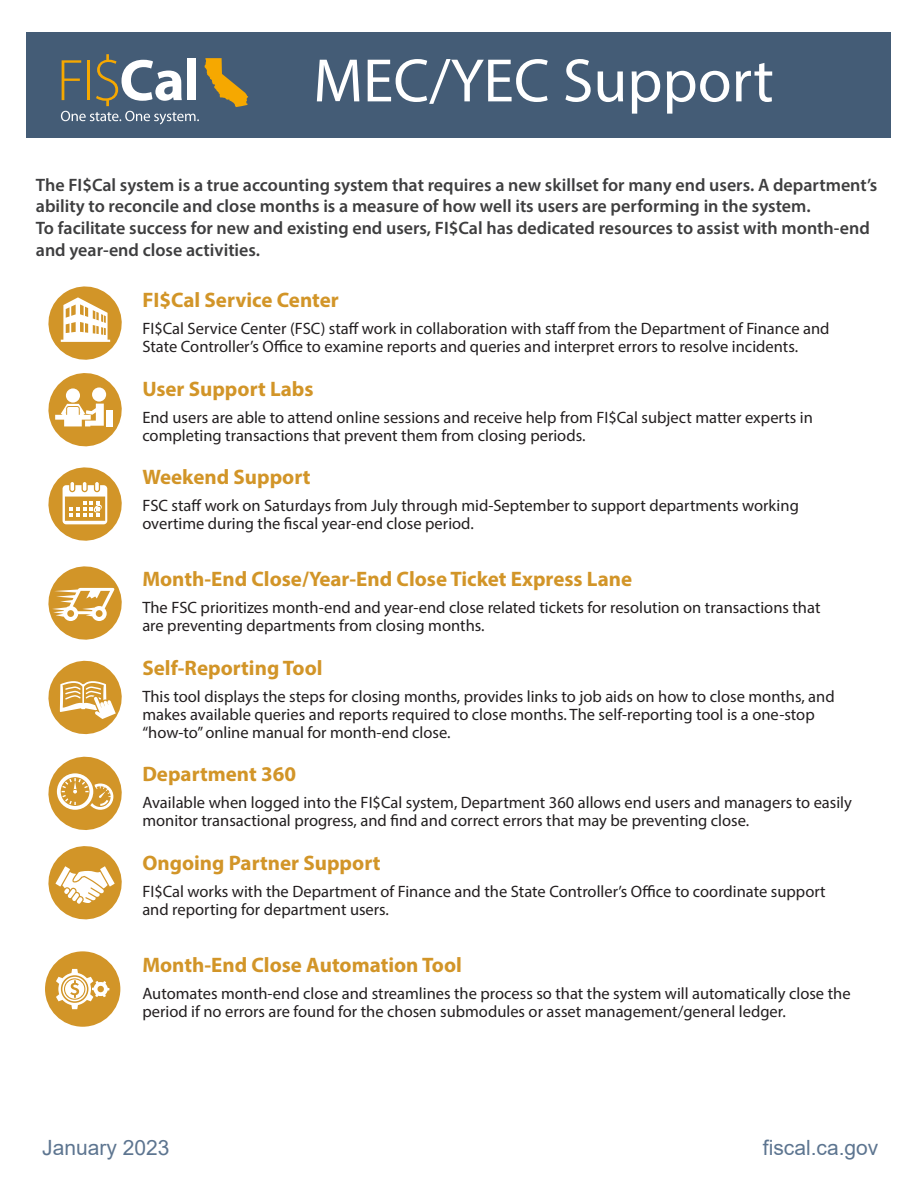
<style>
.page{position:relative;width:918px;height:1188px;background:#fff}
.page>*{position:absolute;margin:0;border:0;box-sizing:border-box;transform-origin:0 0}
.t1{font:61.8px "Myriad Pro";color:#fff}
.t2{font:700 21px "Myriad Pro";color:#d29528}
.t3{font:21px "Arial";color:#5d7590}
.t4{font:600 18px/21.6px "Myriad Pro";color:#3e3e3f}
.t5{font:16.5px/18px "Myriad Pro";color:#231f20}
</style>
<div class="page">
<div style="left:26px;top:32px;width:864px;height:106px;background:#445c76"></div>
<svg style="left:61px;top:54px;width:187px;height:70px"></svg>
<hr style="left:87px;top:60px;width:3px;height:40px;background:#f6a800">
<div style="left:187px;top:58px;width:9px;height:42px;background:#fff"></div>
<svg style="left:48px;top:756px;width:74px;height:74px"></svg>
<svg style="left:48px;top:286px;width:74px;height:161px"></svg>
<div style="left:106px;top:410px;width:6px;height:16px;background:#fff"></div>
<svg style="left:48px;top:467px;width:74px;height:74px"></svg>
<svg style="left:48px;top:566px;width:74px;height:74px"></svg>
<svg style="left:48px;top:660px;width:74px;height:75px"></svg>
<svg style="left:48px;top:846px;width:74px;height:74px"></svg>
<div style="left:45px;top:951px;width:75px;height:76px;background:#d29528;border-radius:50%"></div>
<svg style="left:56px;top:969px;width:53px;height:40px"></svg>
<h1 class="t1" style="left:313px;top:43px;width:462px">MEC/YEC Support</h1>
<p class="t4" style="left:36px;top:174px;width:843px">The FI$Cal system is a true accounting system that requires a new skillset for many end users. A department’s ability to reconcile and close months is a measure of how well its users are performing in the system.<br>To facilitate success for new and existing end users, FI$Cal has dedicated resources to assist with month-end and year-end close activities.</p>
<h2 class="t2" style="left:142px;top:287px;width:198px">FI$Cal Service Center</h2>
<p class="t5" style="left:142px;top:320px;width:689px">FI$Cal Service Center (FSC) sta˜ work in collaboration with sta˜ from the Department of Finance and<br>State Controller’s O°ce to examine reports and queries and interpret errors to resolve incidents.</p>
<h2 class="t2" style="left:142px;top:375px;width:173px">User Support Labs</h2>
<p class="t5" style="left:142px;top:408px;width:672px">End users are able to attend online sessions and receive help from FI$Cal subject matter experts in completing transactions that prevent them from closing periods.</p>
<h2 class="t2" style="left:142px;top:464px;width:170px">Weekend Support</h2>
<p class="t5" style="left:142px;top:497px;width:658px">FSC sta˜ work on Saturdays from July through mid-September to support departments working overtime during the ÿscal year-end close period.</p>
<h2 class="t2" style="left:142px;top:566px;width:491px">Month-End Close/Year-End Close Ticket Express Lane</h2>
<p class="t5" style="left:142px;top:599px;width:680px">The FSC prioritizes month-end and year-end close related tickets for resolution on transactions that are preventing departments from closing months.</p>
<h2 class="t2" style="left:142px;top:654px;width:182px">Self-Reporting Tool</h2>
<p class="t5" style="left:142px;top:687px;width:694px">This tool displays the steps for closing months, provides links to job aids on how to close months, and makes available queries and reports required to close months. The self-reporting tool is a one-stop “how-to” online manual for month-end close.</p>
<h2 class="t2" style="left:142px;top:761px;width:155px">Department 360</h2>
<p class="t5" style="left:142px;top:794px;width:711px">Available when logged into the FI$Cal system, Department 360 allows end users and managers to easily monitor transactional progress, and ÿnd and correct errors that may be preventing close.</p>
<h2 class="t2" style="left:142px;top:849px;width:240px">Ongoing Partner Support</h2>
<p class="t5" style="left:142px;top:882px;width:685px">FI$Cal works with the Department of Finance and the State Controller’s O°ce to coordinate support and reporting for department users.</p>
<h2 class="t2" style="left:142px;top:951px;width:321px">Month-End Close Automation Tool</h2>
<p class="t5" style="left:142px;top:984px;width:710px">Automates month-end close and streamlines the process so that the system will automatically close the period if no errors are found for the chosen submodules or asset management/general ledger.</p>
<p class="t3" style="left:42px;top:1133px;width:129px">January 2023</p>
<p class="t3" style="left:763px;top:1133px;width:117px">fiscal.ca.gov</p>
</div>
